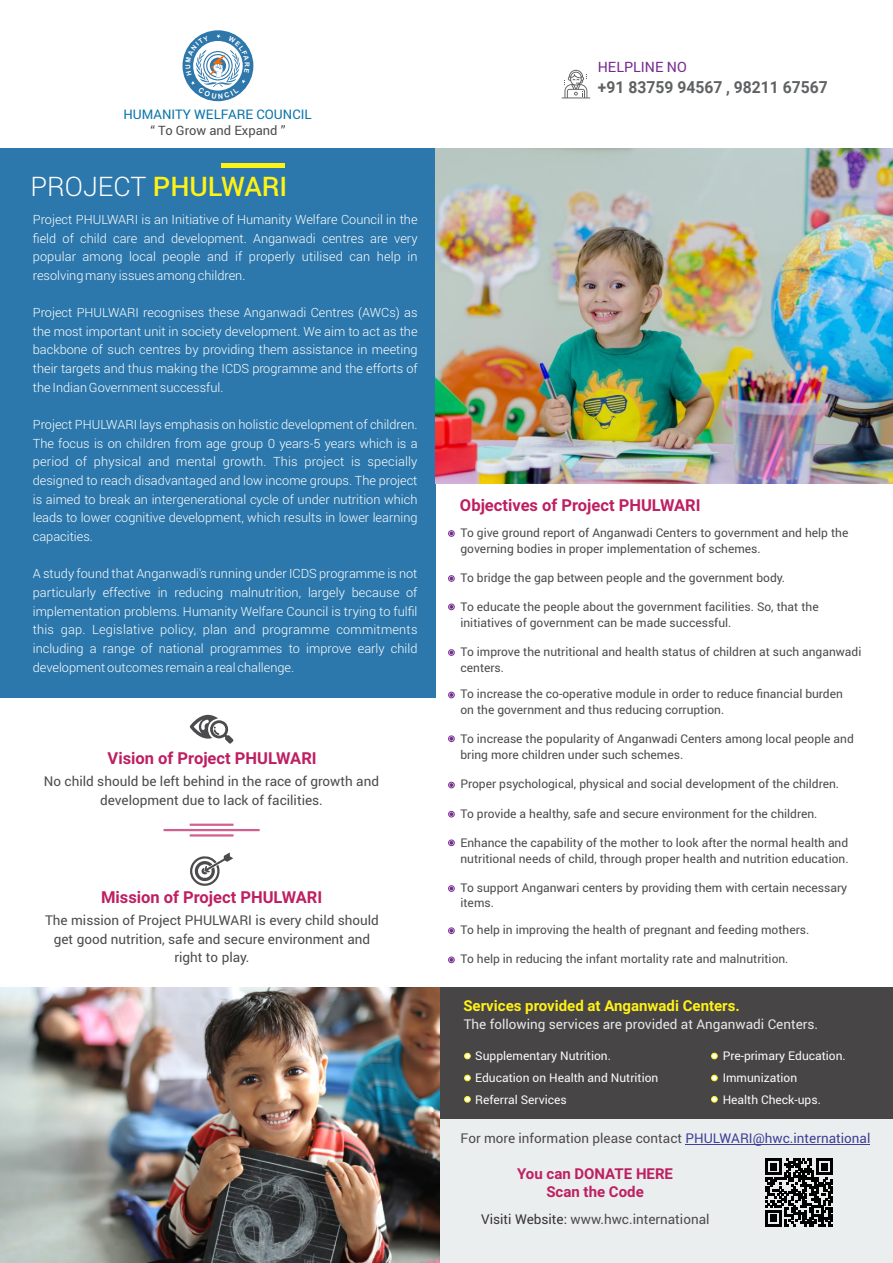
<style>
.page{position:relative;width:893px;height:1263px;background:#fff}
.page>*{position:absolute;margin:0;border:0;box-sizing:border-box;transform-origin:0 0}
.t1{font:500 27px "Roboto";color:#fff215}
.t2{font:700 16.5px "Roboto";color:#be1f62}
.t3{font:700 16.5px "Roboto";color:#606163;scale:.95 1}
.t4{font:700 15px "Roboto";color:#fff215}
.t5{font:700 15px/18px "Roboto";color:#be1f62;text-align:center}
.t6{font:14.25px "Roboto";color:#752b8e}
.t7{font:13.5px/18.8px "Roboto";color:#4c4b4d;text-align:center}
.t8{font:13.5px "Roboto";color:#e7e7e8}
.t9{font:13.2px "Roboto";color:#0974aa}
.t10{font:12.9px "Roboto";color:#4c4b4d}
.t11{font:300 12.75px/18.6px "Roboto";color:#fff;text-align:justify}
.t12{font:12px/15.9px "Roboto";color:#4c4b4d}
.t13{font:12px/21.9px "Roboto";color:#f9fafa}
.t14{font:700 6.75px "Arial";color:#fff}
.s1{font-weight:300;color:#fff}
.s2{color:#3f4096}
.s3{color:#373535}
</style>
<div class="page">
<svg style="left:182px;top:30px;width:71px;height:71px"></svg>
<svg style="left:562px;top:70px;width:28px;height:28px"></svg>
<div style="left:439px;top:1099px;width:454px;height:164px;background:#ebeeef"></div>
<div style="left:439px;top:987px;width:454px;height:132px;background:#484547"></div>
<svg style="left:711px;top:1053px;width:6px;height:6px"></svg>
<svg style="left:711px;top:1075px;width:6px;height:6px"></svg>
<svg style="left:711px;top:1096px;width:6px;height:6px"></svg>
<svg style="left:464px;top:1053px;width:7px;height:6px"></svg>
<svg style="left:464px;top:1075px;width:7px;height:6px"></svg>
<svg style="left:464px;top:1096px;width:7px;height:6px"></svg>
<hr style="left:685px;top:1144px;width:185px;height:1px;background:#3f4096">
<svg style="left:765px;top:1158px;width:68px;height:68px"></svg>
<div style="left:0;top:148px;width:436px;height:550px;background:#2c78ac"></div>
<img style="left:436px;top:148px;width:457px;height:335px">
<hr style="left:221px;top:164px;width:64px;height:4px;background:#fff215">
<svg style="left:448px;top:530px;width:6px;height:6px"></svg>
<svg style="left:448px;top:575px;width:6px;height:6px"></svg>
<svg style="left:448px;top:604px;width:6px;height:6px"></svg>
<svg style="left:448px;top:649px;width:6px;height:6px"></svg>
<svg style="left:448px;top:692px;width:6px;height:6px"></svg>
<svg style="left:448px;top:736px;width:6px;height:6px"></svg>
<svg style="left:448px;top:782px;width:6px;height:6px"></svg>
<svg style="left:448px;top:811px;width:6px;height:6px"></svg>
<svg style="left:448px;top:840px;width:6px;height:6px"></svg>
<svg style="left:448px;top:885px;width:6px;height:6px"></svg>
<svg style="left:448px;top:928px;width:6px;height:6px"></svg>
<svg style="left:448px;top:957px;width:6px;height:6px"></svg>
<svg style="left:190px;top:715px;width:44px;height:29px"></svg>
<svg style="left:190px;top:852px;width:43px;height:34px"></svg>
<hr style="left:164px;top:829px;width:96px;height:2px;background:#be1f62">
<hr style="left:190px;top:834px;width:43px;height:2px;background:#be1f62">
<hr style="left:190px;top:824px;width:43px;height:2px;background:#be1f62">
<img style="left:0;top:987px;width:439px;height:276px">
<svg style="left:185px;top:34px;width:65px;height:65px"></svg>
<p class="t14" style="left:250px;top:62px;width:6px;rotate:90deg">R</p>
<p class="t9" style="left:123px;top:105px;width:190px">HUMANITY WELFARE COUNCIL</p>
<p class="t10" style="left:150px;top:122px;width:137px">“ To Grow and Expand ”</p>
<h1 class="t1" style="left:30px;top:168px;width:259px"><span class="s1">PROJECT</span> PHULWARI</h1>
<p class="t11" style="left:33px;top:210px;width:386px">Project PHULWARI is an Initiative of Humanity Welfare Council in the field of child care and development. Anganwadi centres are very popular among local people and if properly utilised can help in resolving many issues among children.</p>
<p class="t11" style="left:33px;top:303px;width:386px">Project PHULWARI recognises these Anganwadi Centres (AWCs) as the most important unit in society development. We aim to act as the backbone of such centres by providing them assistance in meeting their targets and thus making the ICDS programme and the efforts of the Indian Government successful.</p>
<p class="t11" style="left:33px;top:415px;width:386px">Project PHULWARI lays emphasis on holistic development of children.<br>The focus is on children from age group 0 years-5 years which is a period of physical and mental growth. This project is specially designed to reach disadvantaged and low income groups. The project is aimed to break an intergenerational cycle of under nutrition which leads to lower cognitive development, which results in lower learning capacities.</p>
<p class="t11" style="left:33px;top:564px;width:386px">A study found that Anganwadi's running under ICDS programme is not particularly effective in reducing malnutrition, largely because of implementation problems. Humanity Welfare Council is trying to fulfil this gap. Legislative policy, plan and programme commitments including a range of national programmes to improve early child development outcomes remain a real challenge.</p>
<p class="t2" style="left:108px;top:752px;width:211px">Vision of Project PHULWARI</p>
<p class="t7" style="left:44px;top:771px;width:336px">No child should be left behind in the race of growth and development due to lack of facilities.</p>
<p class="t2" style="left:101px;top:890px;width:223px">Mission of Project PHULWARI</p>
<p class="t7" style="left:45px;top:910px;width:335px">The mission of Project PHULWARI is every child should get good nutrition, safe and secure environment and right to play.</p>
<p class="t6" style="left:598px;top:57px;width:91px">HELPLINE NO</p>
<p class="t3" style="left:598px;top:76px;width:243px">+91 83759 94567 , 98211 67567</p>
<p class="t2" style="left:460px;top:498px;width:242px">Objectives of Project PHULWARI</p>
<p class="t12" style="left:460px;top:524px;width:389px">To give ground report of Anganwadi Centers to government and help the governing bodies in proper implementation of schemes.</p>
<p class="t12" style="left:460px;top:569px;width:326px">To bridge the gap between people and the government body.</p>
<p class="t12" style="left:460px;top:598px;width:360px">To educate the people about the government facilities. So, that the initiatives of government can be made successful.</p>
<p class="t12" style="left:460px;top:643px;width:402px">To improve the nutritional and health status of children at such anganwadi centers.</p>
<p class="t12" style="left:460px;top:686px;width:384px">To increase the co-operative module in order to reduce financial burden on the government and thus reducing corruption.</p>
<p class="t12" style="left:460px;top:731px;width:395px">To increase the popularity of Anganwadi Centers among local people and bring more children under such schemes.</p>
<p class="t12" style="left:460px;top:776px;width:380px">Proper psychological, physical and social development of the children.</p>
<p class="t12" style="left:460px;top:805px;width:358px">To provide a healthy, safe and secure environment for the children.</p>
<p class="t12" style="left:460px;top:834px;width:390px">Enhance the capability of the mother to look after the normal health and nutritional needs of child, through proper health and nutrition education.</p>
<p class="t12" style="left:460px;top:879px;width:388px">To support Anganwari centers by providing them with certain necessary items.</p>
<p class="t12" style="left:460px;top:921px;width:350px">To help in improving the health of pregnant and feeding mothers.</p>
<p class="t12" style="left:460px;top:950px;width:330px">To help in reducing the infant mortality rate and malnutrition.</p>
<p class="t4" style="left:463px;top:1000px;width:278px">Services provided at Anganwadi Centers.</p>
<p class="t8" style="left:464px;top:1015px;width:356px">The following services are provided at Anganwadi Centers.</p>
<p class="t13" style="left:475px;top:1045px;width:185px">Supplementary Nutrition.<br>Education on Health and Nutrition<br>Referral Services</p>
<p class="t13" style="left:723px;top:1045px;width:125px">Pre-primary Education.<br>Immunization<br>Health Check-ups.</p>
<p class="t7" style="left:461px;top:1128px;width:411px">For more information please contact <span class="s2">PHULWARI@hwc.international</span></p>
<p class="t5" style="left:517px;top:1166px;width:157px">You can DONATE HERE<br>Scan the Code</p>
<p class="t7" style="left:481px;top:1210px;width:230px"><span class="s3">Visiti Website:</span> www.hwc.international</p>
</div>
